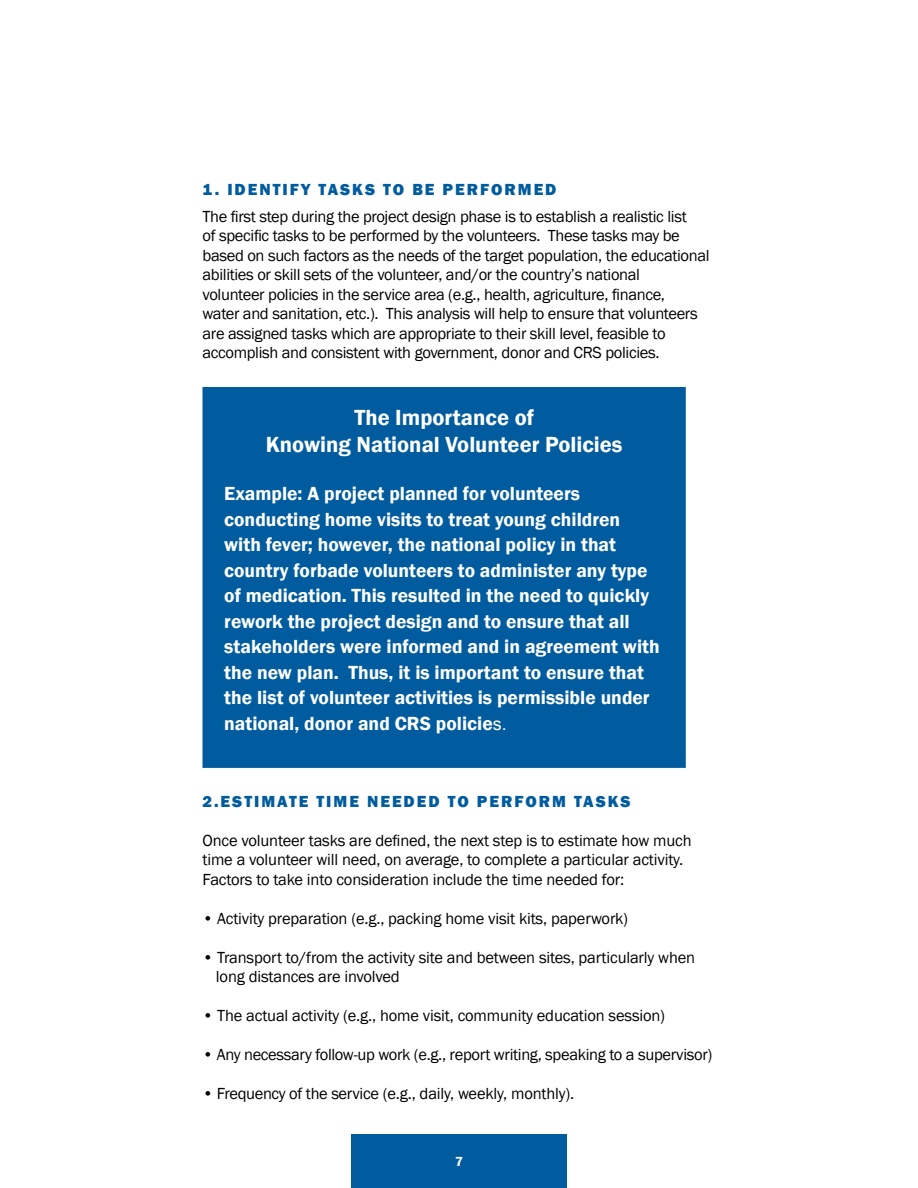
<style>
.page{position:relative;width:918px;height:1188px;background:#fff}
.page>*{position:absolute;margin:0;border:0;box-sizing:border-box;transform-origin:0 0}
.t1{font:600 22.5px/27px "Franklin Gothic";color:#fff;text-align:center}
.t2{font:600 19.5px/25.5px "Franklin Gothic";color:#fff}
.t3{font:16.5px/19.5px "Franklin Gothic";letter-spacing:-.02em;color:#000}
.t4{font:800 16.5px "Franklin Gothic";letter-spacing:.12em;color:#005c9e}
.t5{font:600 13.5px "Franklin Gothic";color:#fff}
.s1{font-family:"Arial Unicode MS";font-weight:400;font-size:18px}
</style>
<div class="page">
<div style="left:351px;top:1134px;width:216px;height:54px;background:#005c9e"></div>
<div style="left:203px;top:388px;width:482px;height:379px;background:#005c9e"></div>
<div style="left:202px;top:387px;width:484px;height:381px;border:2px solid #005c9e"></div>
<p class="t4" style="left:202px;top:178px;width:355px">1. IDENTIFY TASKS TO BE PERFORMED</p>
<p class="t3" style="left:202px;top:207px;width:509px">The first step during the project design phase is to establish a realistic list<br>of specific tasks to be performed by the volunteers. These tasks may be based on such factors as the needs of the target population, the educational abilities or skill sets of the volunteer, and/or the country’s national<br>volunteer policies in the service area (e.g., health, agriculture, finance,<br>water and sanitation, etc.). This analysis will help to ensure that volunteers are assigned tasks which are appropriate to their skill level, feasible to accomplish and consistent with government, donor and CRS policies.</p>
<h1 class="t1" style="left:266px;top:404px;width:358px">The Importance of<br>Knowing National Volunteer Policies</h1>
<p class="t2" style="left:224px;top:481px;width:437px">Example: A project planned for volunteers conducting home visits to treat young children with fever; however, the national policy in that country forbade volunteers to administer any type of medication. This resulted in the need to quickly rework the project design and to ensure that all stakeholders were informed and in agreement with the new plan. Thus, it is important to ensure that the list of volunteer activities is permissible under national, donor and CRS policie<span class="s1">s.</span></p>
<p class="t4" style="left:202px;top:790px;width:430px">2.ESTIMATE TIME NEEDED TO PERFORM TASKS</p>
<p class="t3" style="left:202px;top:831px;width:491px">Once volunteer tasks are defined, the next step is to estimate how much time a volunteer will need, on average, to complete a particular activity.<br>Factors to take into consideration include the time needed for:</p>
<p class="t3" style="left:202px;top:909px;width:427px">• Activity preparation (e.g., packing home visit kits, paperwork)</p>
<p class="t3" style="left:216px;top:948px;width:481px;text-indent:-13px">• Transport to/from the activity site and between sites, particularly when long distances are involved</p>
<p class="t3" style="left:202px;top:1006px;width:464px">• The actual activity (e.g., home visit, community education session)</p>
<p class="t3" style="left:202px;top:1045px;width:511px">• Any necessary follow-up work (e.g., report writing, speaking to a supervisor)</p>
<p class="t3" style="left:202px;top:1084px;width:373px">• Frequency of the service (e.g., daily, weekly, monthly).</p>
<p class="t5" style="left:455px;top:1153px;width:9px">7</p>
</div>
